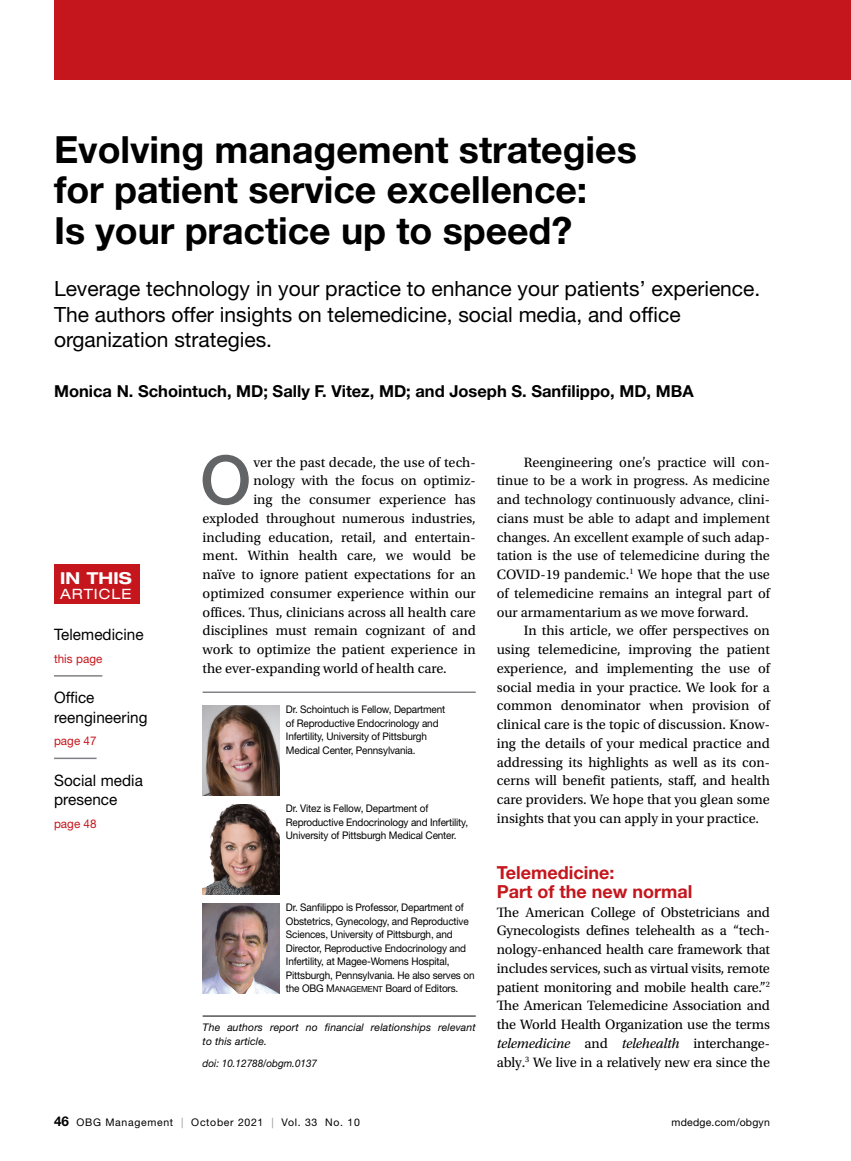
<style>
.page{position:relative;width:851px;height:1161px;background:#fff}
.page>*{position:absolute;margin:0;border:0;box-sizing:border-box;transform-origin:0 0}
.t1{font:500 67.5px "Helvetica Neue LT Std";color:#636466}
.t2{font:700 37.5px/40.5px "Helvetica Neue LT Std";color:#000}
.t3{font:21px/25.5px "Helvetica Neue LT Std";color:#000}
.t4{font:700 18px/18.8px "Helvetica Neue LT Std";color:#c4161c}
.t5{font:700 16.5px "Helvetica Neue LT Std";color:#000}
.t6{font:700 expanded 16.5px "Helvetica Neue LT Std";letter-spacing:.015em;color:#fff}
.t7{font:15.75px/19.5px "Helvetica Neue LT Std";letter-spacing:.005em;color:#000}
.t8{font:14.25px/18.8px "Utopia Std";color:#000;text-align:justify}
.t9{font:expanded 14.25px "Helvetica Neue LT Std";letter-spacing:.07em;color:#fff}
.t10{font:12px "Helvetica Neue LT Std";letter-spacing:.005em;color:#c4161c}
.t11{font:10.5px/13.5px "Helvetica Neue LT Std";letter-spacing:-.015em;color:#000;scale:.95 1}
.t12{font:italic 10.5px/13.5px "Helvetica Neue LT Std";letter-spacing:.01em;color:#000}
.t13{font:10.5px "Helvetica Neue LT Std";letter-spacing:.065em;color:#000}
.t14{font:italic 10.5px "Helvetica Neue LT Std";letter-spacing:.01em;color:#000;scale:.95 1}
.t15{font:10.5px "Helvetica Neue LT Std";letter-spacing:.02em;color:#000}
.s1{font-family:"Helvetica Neue LT Std Roman SC800";font-size:8.4px}
.s2{font-style:italic}
.s3{font-weight:700;font-size:13.5px}
.s4{color:#939598}
</style>
<div class="page">
<div style="left:54px;top:564px;width:86px;height:40px;background:#c4161c"></div>
<div style="left:54px;top:0;width:796px;height:80px;background:#c4161c"></div>
<hr style="left:54px;top:675px;width:48px;height:2px;background:#808285">
<hr style="left:54px;top:758px;width:43px;height:1px;background:#808285">
<hr style="left:202px;top:692px;width:274px;height:1px;background:#808285">
<hr style="left:202px;top:1016px;width:274px;height:1px;background:#000">
<img style="left:202px;top:706px;width:77px;height:90px">
<img style="left:202px;top:805px;width:77px;height:90px">
<img style="left:202px;top:904px;width:77px;height:90px">
<h2 class="t2" style="left:54px;top:128px;width:584px">Evolving management strategies for patient service excellence:<br>Is your practice up to speed?</h2>
<h3 class="t3" style="left:54px;top:276px;width:707px">Leverage technology in your practice to enhance your patients’ experience.<br>The authors offer insights on telemedicine, social media, and office organization strategies.</h3>
<p class="t5" style="left:54px;top:380px;width:641px">Monica N. Schointuch, MD; Sally F. Vitez, MD; and Joseph S. Sanfilippo, MD, MBA</p>
<p class="t6" style="left:60px;top:567px;width:73px">IN THIS</p>
<p class="t9" style="left:60px;top:585px;width:73px">ARTICLE</p>
<p class="t7" style="left:54px;top:625px;width:91px">Telemedicine</p>
<p class="t10" style="left:54px;top:651px;width:50px">this page</p>
<p class="t7" style="left:54px;top:688px;width:95px">Office reengineering</p>
<p class="t10" style="left:54px;top:734px;width:44px">page 47</p>
<p class="t7" style="left:54px;top:770px;width:90px">Social media presence</p>
<p class="t10" style="left:54px;top:816px;width:44px">page 48</p>
<h1 class="t1" style="left:200px;top:440px;width:53px">O</h1>
<p class="t8" style="left:253px;top:453px;width:224px">ver the past decade, the use of tech-</p>
<p class="t8" style="left:253px;top:472px;width:224px">nology with the focus on optimiz-</p>
<p class="t8" style="left:253px;top:490px;width:224px">ing the consumer experience has</p>
<p class="t8" style="left:203px;top:509px;width:275px">exploded throughout numerous industries,</p>
<p class="t8" style="left:203px;top:528px;width:275px">including education, retail, and entertain-</p>
<p class="t8" style="left:203px;top:547px;width:275px">ment. Within health care, we would be</p>
<p class="t8" style="left:203px;top:565px;width:274px">naïve to ignore patient expectations for an</p>
<p class="t8" style="left:203px;top:584px;width:275px">optimized consumer experience within our</p>
<p class="t8" style="left:203px;top:603px;width:275px">offices. Thus, clinicians across all health care</p>
<p class="t8" style="left:203px;top:622px;width:275px">disciplines must remain cognizant of and</p>
<p class="t8" style="left:203px;top:640px;width:275px">work to optimize the patient experience in</p>
<p class="t8" style="left:203px;top:659px;width:246px">the ever-expanding world of health care.</p>
<p class="t11" style="left:286px;top:703px;width:169px">Dr. Schointuch is Fellow, Department of Reproductive Endocrinology and Infertility, University of Pittsburgh Medical Center, Pennsylvania.</p>
<p class="t11" style="left:286px;top:802px;width:193px">Dr. Vitez is Fellow, Department of<br>Reproductive Endocrinology and Infertility,<br>University of Pittsburgh Medical Center.</p>
<p class="t11" style="left:286px;top:901px;width:200px">Dr. Sanfilippo is Professor, Department of Obstetrics, Gynecology, and Reproductive Sciences, University of Pittsburgh, and Director, Reproductive Endocrinology and Infertility, at Magee-Womens Hospital, Pittsburgh, Pennsylvania. He also serves on the OBG M<span class="s1">ANAGEMENT</span> Board of Editors.</p>
<p class="t12" style="left:202px;top:1021px;width:275px">The authors report no financial relationships relevant to this article.</p>
<p class="t14" style="left:202px;top:1056px;width:122px">doi: 10.12788/obgm.0137</p>
<p class="t8" style="left:496px;top:453px;width:275px;text-indent:27px">Reengineering one’s practice will con&shy;tinue to be a work in progress. As medicine and technology continuously advance, clini&shy;cians must be able to adapt and implement changes. An excellent example of such adap&shy;tation is the use of telemedicine during the COVID-19 pandemic.<sup>1</sup> We hope that the use of telemedicine remains an integral part of our armamentarium as we move forward.</p>
<p class="t8" style="left:497px;top:622px;width:275px;text-indent:27px">In this article, we offer perspectives on using telemedicine, improving the patient experience, and implementing the use of social media in your practice. We look for a common denominator when provision of clinical care is the topic of discussion. Know&shy;ing the details of your medical practice and addressing its highlights as well as its con&shy;cerns will benefit patients, staff, and health care providers. We hope that you glean some insights that you can apply in your practice.</p>
<p class="t4" style="left:496px;top:863px;width:197px">Telemedicine:<br>Part of the new normal</p>
<p class="t8" style="left:496px;top:903px;width:275px">The American College of Obstetricians and Gynecologists defines telehealth as a “tech&shy;nology-enhanced health care framework that includes services, such as virtual visits, remote patient monitoring and mobile health care.”<sup>2<br></sup>The American Telemedicine Association and the World Health Organization use the terms <span class="s2">telemedicine</span> and <span class="s2">telehealth</span> interchange&shy;ably.<sup>3</sup> We live in a relatively new era since the</p>
<p class="t13" style="left:54px;top:1116px;width:307px"><span class="s3">46</span> OBG Management <span class="s4">|</span> October 2021 <span class="s4">|</span> Vol. 33 No. 10</p>
<p class="t15" style="left:671px;top:1116px;width:100px">mdedge.com/obgyn</p>
</div>
